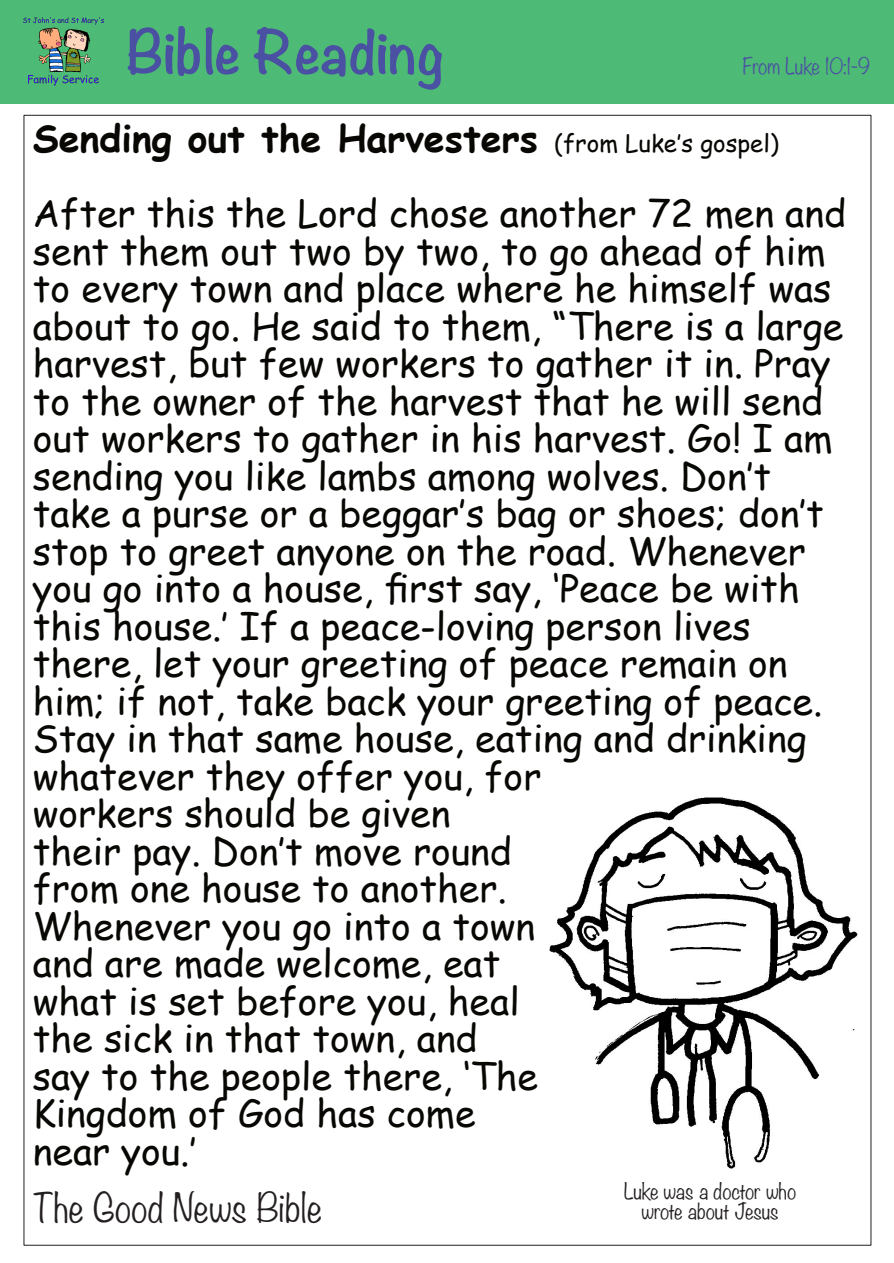
<style>
.page{position:relative;width:894px;height:1263px;background:#fff}
.page>*{position:absolute;margin:0;border:0;box-sizing:border-box;transform-origin:0 0}
.t1{font:700 54px "Noteworthy";color:#4b51a2}
.t2{font:37.5px/37.5px "Comic Sans MS";color:#080704}
.t3{font:300 36px "Noteworthy";color:#231f20}
.t4{font:300 20.1px/20.4px "Noteworthy";color:#231f20;text-align:center}
.t5{font:300 20.1px "Noteworthy";color:#4b51a2}
.s1{font-weight:700}
.s2{font-size:24px}
</style>
<div class="page">
<div style="left:0;top:0;width:893px;height:103px;background:#4dbb76"></div>
<img style="left:24px;top:18px;width:80px;height:68px">
<img style="left:549px;top:797px;width:309px;height:372px">
<h1 class="t1" style="left:126px;top:17px;width:320px">Bible Reading</h1>
<p class="t5" style="left:742px;top:53px;width:129px">From Luke 10:1-9</p>
<p class="t2" style="left:33px;top:105px;width:814px;line-height:75px"><span class="s1">Sending out the Harvesters</span> <span class="s2">(from Luke’s gospel)<br></span>After this the Lord chose another 72 men and</p>
<p class="t2" style="left:33px;top:237px;width:811px">sent them out two by two, to go ahead of him to every town and place where he himself was about to go. He said to them, “There is a large harvest, but few workers to gather it in. Pray to the owner of the harvest that he will send out workers to gather in his harvest. Go! I am sending you like lambs among wolves. Don’t take a purse or a beggar’s bag or shoes; don’t stop to greet anyone on the road. Whenever you go into a house, first say, ‘Peace be with this house.’ If a peace-loving person lives there, let your greeting of peace remain on him; if not, take back your greeting of peace.<br>Stay in that same house, eating and drinking whatever they offer you, for<br>workers should be given<br>their pay. Don’t move round<br>from one house to another.<br>Whenever you go into a town<br>and are made welcome, eat<br>what is set before you, heal<br>the sick in that town, and<br>say to the people there, ‘The<br>Kingdom of God has come<br>near you.’</p>
<p class="t3" style="left:33px;top:1184px;width:290px">The Good News Bible</p>
<p class="t4" style="left:624px;top:1182px;width:173px">Luke was a doctor who wrote about Jesus</p>
</div>
